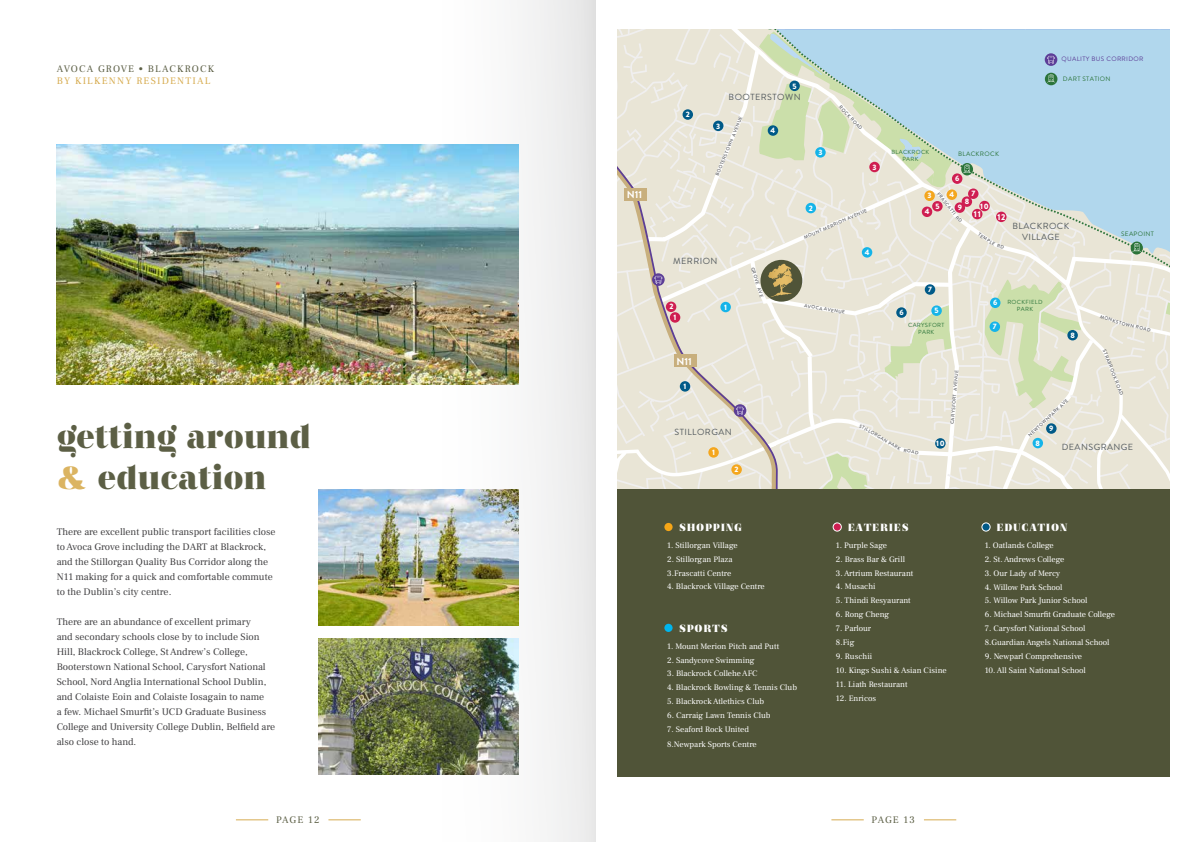
<style>
.page{position:relative;width:1191px;height:842px;background:#fff}
.page>*{position:absolute;margin:0;border:0;box-sizing:border-box;transform-origin:0 0}
.t1{font:700 34px/40.8px "Regattia Stencil";color:#5c5f45}
.t2{font:700 11.1px "Regattia Stencil";letter-spacing:.06em;color:#fff}
.t3{font:700 10.2px "Brandon Grotesque";letter-spacing:-.01em;color:#fff}
.t4{font:10px/15px "Frank Ruhl Libre";color:#414042}
.t5{font:10px "Frank Ruhl Libre";letter-spacing:.12em;color:#5c5f45}
.t6{font:10px "Frank Ruhl Libre";letter-spacing:.12em;color:#d7ac50}
.t7{font:8.9px/10.6px "Brandon Grotesque";letter-spacing:.05em;color:#535a5e;text-align:center}
.t8{font:900 8.5px "Brandon Grotesque";color:#fff}
.t9{font:8.3px/13.9px "Frank Ruhl Libre";color:#fff}
.t10{font:8.3px "Frank Ruhl Libre";letter-spacing:-.02em;color:#fff}
.t11{font:900 7.8px "Brandon Grotesque";color:#fff}
.t12{font:6.4px "Brandon Grotesque";letter-spacing:.05em;color:#2b743a}
.t13{font:6.4px "Brandon Grotesque";letter-spacing:.05em;color:#5c3e97}
.t14{font:5.9px/7.1px "Brandon Grotesque";letter-spacing:.05em;color:#2b743a;text-align:center}
.t15{font:500 4.7px "Brandon Grotesque";color:#5b5c5e}
.s1{color:#dbb461}
</style>
<div class="page">
<hr style="left:236px;top:820px;width:32px;height:1px;background:#d7ac50">
<hr style="left:831px;top:820px;width:32px;height:1px;background:#d7ac50">
<hr style="left:328px;top:820px;width:33px;height:1px;background:#d7ac50">
<hr style="left:924px;top:820px;width:32px;height:1px;background:#d7ac50">
<div style="left:617px;top:489px;width:552px;height:288px;background:#505438"></div>
<div style="left:833px;top:523px;width:8px;height:8px;background:#cf1f52;border-radius:50%"></div>
<div style="left:833px;top:523px;width:8px;height:8px;border:1px solid #fff;border-radius:50%"></div>
<div style="left:664px;top:624px;width:8px;height:8px;background:#00b5ed;border-radius:50%"></div>
<div style="left:664px;top:523px;width:8px;height:8px;background:#f5a617;border-radius:50%"></div>
<div style="left:982px;top:523px;width:8px;height:8px;background:#005987;border-radius:50%"></div>
<div style="left:981px;top:523px;width:9px;height:8px;border:1px solid #fff;border-radius:50%"></div>
<div style="left:441px;top:0;width:154px;height:842px;background:#f3f3f3"></div>
<img style="left:57px;top:145px;width:461px;height:239px">
<img style="left:318px;top:638px;width:200px;height:136px">
<img style="left:318px;top:489px;width:200px;height:137px">
<svg style="left:617px;top:30px;width:552px;height:459px;background:#dae0d8"></svg>
<p class="t5" style="left:57px;top:62px;width:159px">AVOCA GROVE • BLACKROCK</p>
<p class="t6" style="left:57px;top:74px;width:155px">BY KILKENNY RESIDENTIAL</p>
<h1 class="t1" style="left:57px;top:418px;width:256px">getting around <span class="s1">&amp;</span> education</h1>
<p class="t4" style="left:57px;top:524px;width:220px">There are excellent public transport facilities close to Avoca Grove including the DART at Blackrock, and the Stillorgan Quality Bus Corridor along the N11 making for a quick and comfortable commute to the Dublin’s city centre.</p>
<p class="t4" style="left:57px;top:614px;width:220px">There are an abundance of excellent primary<br>and secondary schools close by to include Sion Hill, Blackrock College, St Andrew’s College, Booterstown National School, Carysfort National School, Nord Anglia International School Dublin, and Colaiste Eoin and Colaiste Iosagain to name<br>a few. Michael Smurfit’s UCD Graduate Business College and University College Dublin, Belfield are also close to hand.</p>
<p class="t3" style="left:626px;top:188px;width:17px">N11</p>
<p class="t11" style="left:792px;top:80px;width:6px">5</p>
<p class="t11" style="left:686px;top:109px;width:6px">2</p>
<p class="t7" style="left:728px;top:91px;width:73px">BOOTERSTOWN</p>
<p class="t15" style="left:714px;top:175px;width:66px;rotate:-68deg">BOOTERSTOWN AVENUE</p>
<p class="t11" style="left:716px;top:120px;width:6px">3</p>
<p class="t11" style="left:770px;top:125px;width:6px">4</p>
<p class="t11" style="left:818px;top:147px;width:6px">3</p>
<p class="t15" style="left:842px;top:104px;width:33px;rotate:47deg">ROCK ROAD</p>
<p class="t11" style="left:872px;top:161px;width:6px">3</p>
<p class="t11" style="left:809px;top:203px;width:6px">2</p>
<p class="t15" style="left:803px;top:235px;width:70px;rotate:-24deg">MOUNT MERRION AVENUE</p>
<p class="t11" style="left:864px;top:247px;width:6px">4</p>
<p class="t7" style="left:673px;top:256px;width:46px">MERRION</p>
<p class="t15" style="left:756px;top:266px;width:33px;rotate:73deg">GROVE AVE</p>
<p class="t13" style="left:1061px;top:54px;width:83px">QUALITY BUS CORRIDOR</p>
<p class="t12" style="left:1063px;top:74px;width:49px">DART STATION</p>
<p class="t14" style="left:891px;top:148px;width:39px">BLACKROCK<br>PARK</p>
<p class="t12" style="left:958px;top:149px;width:42px">BLACKROCK</p>
<p class="t11" style="left:955px;top:173px;width:6px">6</p>
<p class="t11" style="left:971px;top:188px;width:5px">7</p>
<p class="t15" style="left:940px;top:191px;width:29px;rotate:52deg">FRASCATTI</p>
<p class="t11" style="left:927px;top:190px;width:6px">3</p>
<p class="t11" style="left:949px;top:189px;width:6px">4</p>
<p class="t11" style="left:964px;top:196px;width:6px">8</p>
<p class="t11" style="left:957px;top:202px;width:6px">9</p>
<p class="t11" style="left:980px;top:200px;width:10px">10</p>
<p class="t8" style="left:974px;top:208px;width:8px">11</p>
<p class="t8" style="left:997px;top:211px;width:10px">12</p>
<p class="t11" style="left:935px;top:201px;width:6px">5</p>
<p class="t11" style="left:924px;top:206px;width:6px">4</p>
<p class="t15" style="left:980px;top:231px;width:21px;rotate:34deg">TEMPLE</p>
<p class="t7" style="left:1012px;top:221px;width:58px">BLACKROCK<br>VILLAGE</p>
<p class="t11" style="left:928px;top:284px;width:5px">7</p>
<p class="t12" style="left:1121px;top:230px;width:34px">SEAPOINT</p>
<p class="t11" style="left:669px;top:301px;width:6px">2</p>
<p class="t11" style="left:673px;top:312px;width:4px">1</p>
<p class="t3" style="left:676px;top:354px;width:17px">N11</p>
<p class="t11" style="left:683px;top:381px;width:4px">1</p>
<p class="t11" style="left:724px;top:301px;width:4px">1</p>
<p class="t7" style="left:674px;top:427px;width:59px">STILLORGAN</p>
<p class="t11" style="left:712px;top:447px;width:4px">1</p>
<p class="t11" style="left:734px;top:464px;width:6px">2</p>
<p class="t15" style="left:805px;top:302px;width:43px;rotate:10deg">AVOCA AVENUE</p>
<p class="t11" style="left:899px;top:307px;width:6px">6</p>
<p class="t11" style="left:934px;top:305px;width:6px">5</p>
<p class="t14" style="left:908px;top:321px;width:38px">CARYSFORT<br>PARK</p>
<p class="t15" style="left:861px;top:422px;width:49px;rotate:31deg">STILLORGAN PARK</p>
<p class="t15" style="left:904px;top:447px;width:16px;rotate:9deg">ROAD</p>
<p class="t15" style="left:949px;top:424px;width:56px;rotate:-85deg">CARYSFORT AVENUE</p>
<p class="t11" style="left:936px;top:438px;width:10px">10</p>
<p class="t11" style="left:993px;top:297px;width:6px">6</p>
<p class="t11" style="left:993px;top:321px;width:5px">7</p>
<p class="t14" style="left:1007px;top:298px;width:37px">ROCKFIELD<br>PARK</p>
<p class="t11" style="left:1070px;top:330px;width:6px">8</p>
<p class="t15" style="left:1027px;top:434px;width:54px;rotate:-44deg">NEWTOWNPARK AVE</p>
<p class="t11" style="left:1049px;top:423px;width:6px">9</p>
<p class="t15" style="left:1101px;top:313px;width:20px;rotate:19deg">MONKS</p>
<p class="t15" style="left:1119px;top:320px;width:34px;rotate:12deg">TOWN ROAD</p>
<p class="t15" style="left:1107px;top:349px;width:50px;rotate:68deg">STRABROOK ROAD</p>
<p class="t11" style="left:1035px;top:437px;width:6px">8</p>
<p class="t7" style="left:1061px;top:442px;width:73px">DEANSGRANGE</p>
<h2 class="t2" style="left:679px;top:521px;width:65px">SHOPPING</h2>
<h2 class="t2" style="left:996px;top:521px;width:72px">EDUCATION</h2>
<p class="t9" style="left:836px;top:538px;width:53px">1. Purple Sage</p>
<p class="t9" style="left:836px;top:552px;width:71px">2. Brass Bar &amp; Grill</p>
<p class="t9" style="left:836px;top:566px;width:79px">3. Artrium Restaurant</p>
<p class="t9" style="left:836px;top:580px;width:41px">4. Musachi</p>
<p class="t9" style="left:836px;top:594px;width:76px">5. Thindi Resyaurant</p>
<p class="t10" style="left:836px;top:609px;width:55px">6. Rong Cheng</p>
<p class="t9" style="left:836px;top:621px;width:37px">7. Parlour<br>8.Fig</p>
<p class="t9" style="left:836px;top:649px;width:38px">9. Ruschii</p>
<p class="t9" style="left:836px;top:663px;width:112px">10. Kings Sushi &amp; Asian Cisine</p>
<p class="t9" style="left:836px;top:677px;width:73px">11. Liath Restaurant</p>
<p class="t9" style="left:836px;top:691px;width:42px">12. Enricos</p>
<h2 class="t2" style="left:848px;top:521px;width:62px">EATERIES</h2>
<p class="t9" style="left:667px;top:538px;width:72px">1. Stillorgan Village</p>
<p class="t9" style="left:667px;top:552px;width:67px">2. Stillorgan Plaza<br>3.Frascatti Centre</p>
<p class="t9" style="left:667px;top:580px;width:99px">4. Blackrock Village Centre</p>
<p class="t9" style="left:984px;top:538px;width:71px">1. Oatlands College</p>
<p class="t9" style="left:984px;top:552px;width:81px">2. St. Andrews College</p>
<p class="t9" style="left:984px;top:566px;width:77px">3. Our Lady of Mercy</p>
<p class="t9" style="left:984px;top:580px;width:79px">4. Willow Park School</p>
<p class="t9" style="left:984px;top:594px;width:104px">5. Willow Park Junior School</p>
<p class="t9" style="left:984px;top:608px;width:132px">6. Michael Smurfit Graduate College</p>
<p class="t9" style="left:984px;top:621px;width:126px">7. Carysfort National School<br>8.Guardian Angels National School</p>
<p class="t9" style="left:984px;top:649px;width:99px">9. Newparl Comprehensive</p>
<p class="t9" style="left:984px;top:663px;width:103px">10. All Saint National School</p>
<h2 class="t2" style="left:679px;top:621px;width:50px">SPORTS</h2>
<p class="t9" style="left:667px;top:639px;width:113px">1. Mount Merion Pitch and Putt</p>
<p class="t9" style="left:667px;top:653px;width:89px">2. Sandycove Swimming</p>
<p class="t9" style="left:667px;top:667px;width:92px">3. Blackrock Collehe AFC</p>
<p class="t9" style="left:667px;top:681px;width:131px">4. Blackrock Bowling &amp; Tennis Club</p>
<p class="t9" style="left:667px;top:694px;width:99px">5. Blackrock Atlethics Club</p>
<p class="t9" style="left:667px;top:708px;width:105px">6. Carraig Lawn Tennis Club</p>
<p class="t9" style="left:667px;top:722px;width:91px;line-height:14.8px">7. Seaford Rock United<br>8.Newpark Sports Centre</p>
<p class="t5" style="left:276px;top:814px;width:45px">PAGE 12</p>
<p class="t5" style="left:871px;top:814px;width:45px">PAGE 13</p>
</div>
